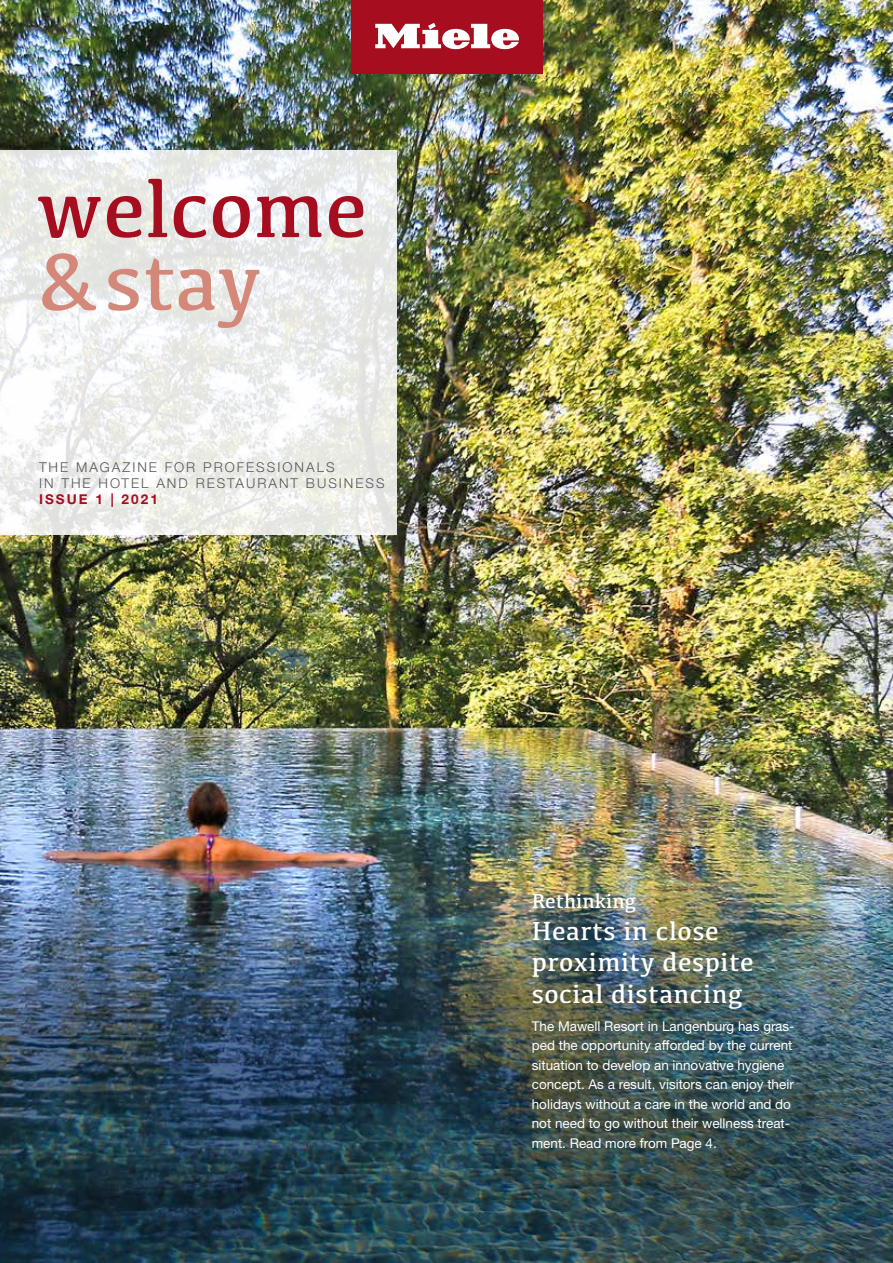
<style>
.page{position:relative;width:893px;height:1263px;background:#fff}
.page>*{position:absolute;margin:0;border:0;box-sizing:border-box;transform-origin:0 0}
.t1{font:27px/31.5px "Kefa";letter-spacing:.02em;color:#fff}
.t2{font:21px "Kefa";color:#fff}
.t3{font:13.5px/19.5px "Helvetica Neue LTW1 G";color:#fff}
.t4{font:300 13.5px/16.2px "Helvetica Neue LTW1 G";letter-spacing:.15em;color:#575756}
.t5{font:700 13.5px "Helvetica Neue LTW1 G";letter-spacing:.15em;color:#a60d1f}
</style>
<div class="page">
<img style="left:0;top:0;width:893px;height:891px">
<svg style="left:0;top:150px;width:396px;height:384px"></svg>
<svg style="left:38px;top:179px;width:325px;height:59px"></svg>
<svg style="left:42px;top:253px;width:218px;height:75px"></svg>
<div style="left:351px;top:0;width:191px;height:73px;background:#a60d1f"></div>
<svg style="left:375px;top:23px;width:144px;height:26px"></svg>
<img style="left:0;top:891px;width:893px;height:372px">
<p class="t4" style="left:39px;top:459px;width:347px">THE MAGAZINE FOR PROFESSIONALS<br>IN THE HOTEL AND RESTAURANT BUSINESS</p>
<p class="t5" style="left:39px;top:491px;width:120px">ISSUE 1 | 2021</p>
<h2 class="t2" style="left:532px;top:888px;width:106px">Rethinking</h2>
<h1 class="t1" style="left:532px;top:914px;width:223px">Hearts in close proximity despite social distancing</h1>
<p class="t3" style="left:532px;top:1016px;width:264px">The Mawell Resort in Langenburg has gras&shy;ped the opportunity afforded by the current situation to develop an innovative hygiene concept. As a result, visitors can enjoy their holidays without a care in the world and do not need to go without their wellness treat&shy;ment. Read more from Page 4.</p>
</div>
